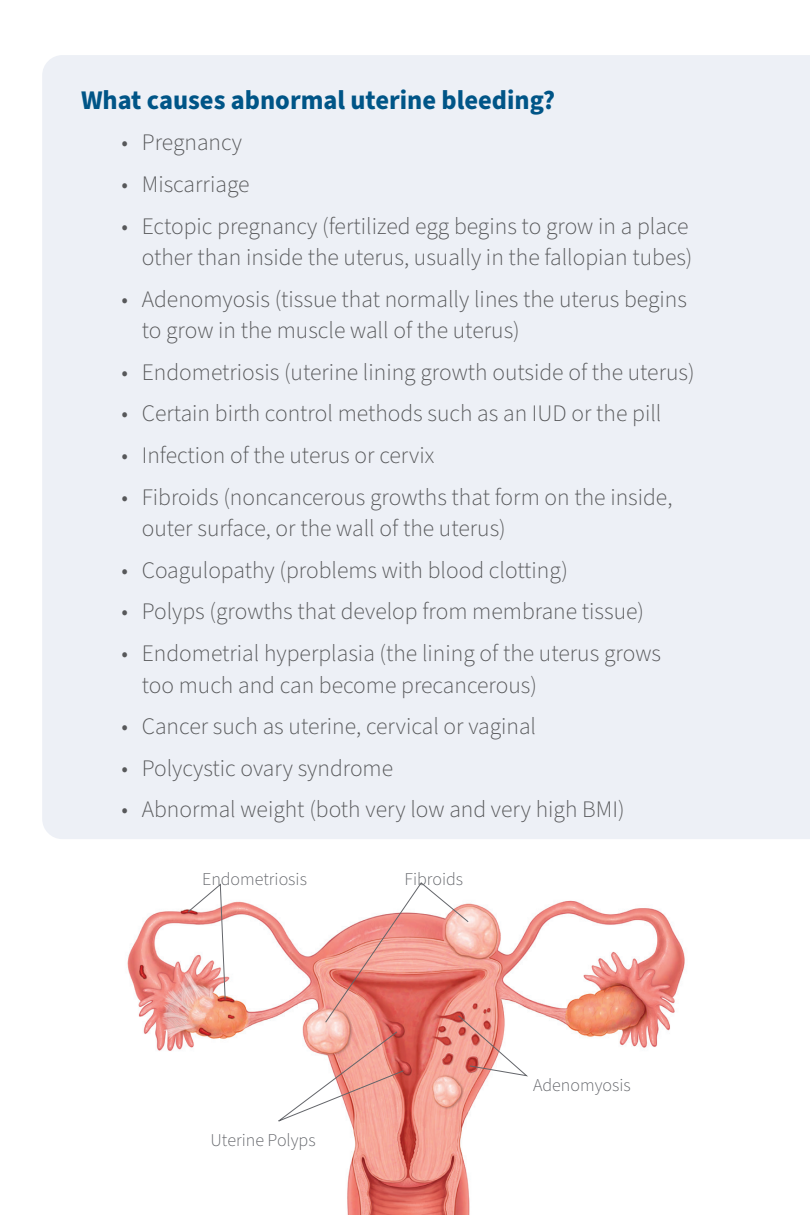
<style>
.page{position:relative;width:810px;height:1215px;background:#fff}
.page>*{position:absolute;margin:0;border:0;box-sizing:border-box;transform-origin:0 0}
.Blue_Heading{font:700 27px "Source Sans Pro";color:#005587}
.Bullets{font:300 23.62px/31.5px "Source Sans Pro";color:#57585a}
.t1{font:300 18px "Source Sans Pro";color:#63656a}
</style>
<div class="page">
<div style="left:42px;top:55px;width:768px;height:784px;background:#edf0f6"></div>
<img style="left:127px;top:900px;width:558px;height:315px">
<svg style="left:187px;top:883px;width:39px;height:117px"></svg>
<svg style="left:275px;top:882px;width:253px;height:241px"></svg>
<p class="Blue_Heading" style="left:81px;top:81px;width:476px">What causes abnormal uterine bleeding?</p>
<p class="Bullets" style="left:122px;top:127px;width:122px">• Pregnancy</p>
<p class="Bullets" style="left:122px;top:169px;width:130px">• Miscarriage</p>
<p class="Bullets" style="left:122px;top:211px;width:573px;text-align:right">• Ectopic pregnancy (fertilized egg begins to grow in a place other than inside the uterus, usually in the fallopian tubes)</p>
<p class="Bullets" style="left:142px;top:284px;width:547px;text-indent:-20px">• Adenomyosis (tissue that normally lines the uterus begins to grow in the muscle wall of the uterus)</p>
<p class="Bullets" style="left:122px;top:357px;width:575px">• Endometriosis (uterine lining growth outside of the uterus)</p>
<p class="Bullets" style="left:122px;top:399px;width:541px">• Certain birth control methods such as an IUD or the pill</p>
<p class="Bullets" style="left:122px;top:440px;width:314px">• Infection of the uterus or cervix</p>
<p class="Bullets" style="left:142px;top:482px;width:532px;text-indent:-20px">• Fibroids (noncancerous growths that form on the inside, outer surface, or the wall of the uterus)</p>
<p class="Bullets" style="left:122px;top:555px;width:448px">• Coagulopathy (problems with blood clotting)</p>
<p class="Bullets" style="left:122px;top:597px;width:524px">• Polyps (growths that develop from membrane tissue)</p>
<p class="Bullets" style="left:142px;top:638px;width:521px;text-indent:-20px">• Endometrial hyperplasia (the lining of the uterus grows too much and can become precancerous)</p>
<p class="Bullets" style="left:122px;top:711px;width:416px">• Cancer such as uterine, cervical or vaginal</p>
<p class="Bullets" style="left:122px;top:753px;width:273px">• Polycystic ovary syndrome</p>
<p class="Bullets" style="left:122px;top:795px;width:505px">• Abnormal weight (both very low and very high BMI)</p>
<p class="t1" style="left:202px;top:867px;width:106px">Endometriosis</p>
<p class="t1" style="left:211px;top:1128px;width:107px">Uterine Polyps</p>
<p class="t1" style="left:405px;top:867px;width:60px">Fibroids</p>
<p class="t1" style="left:533px;top:1073px;width:99px">Adenomyosis</p>
</div>
